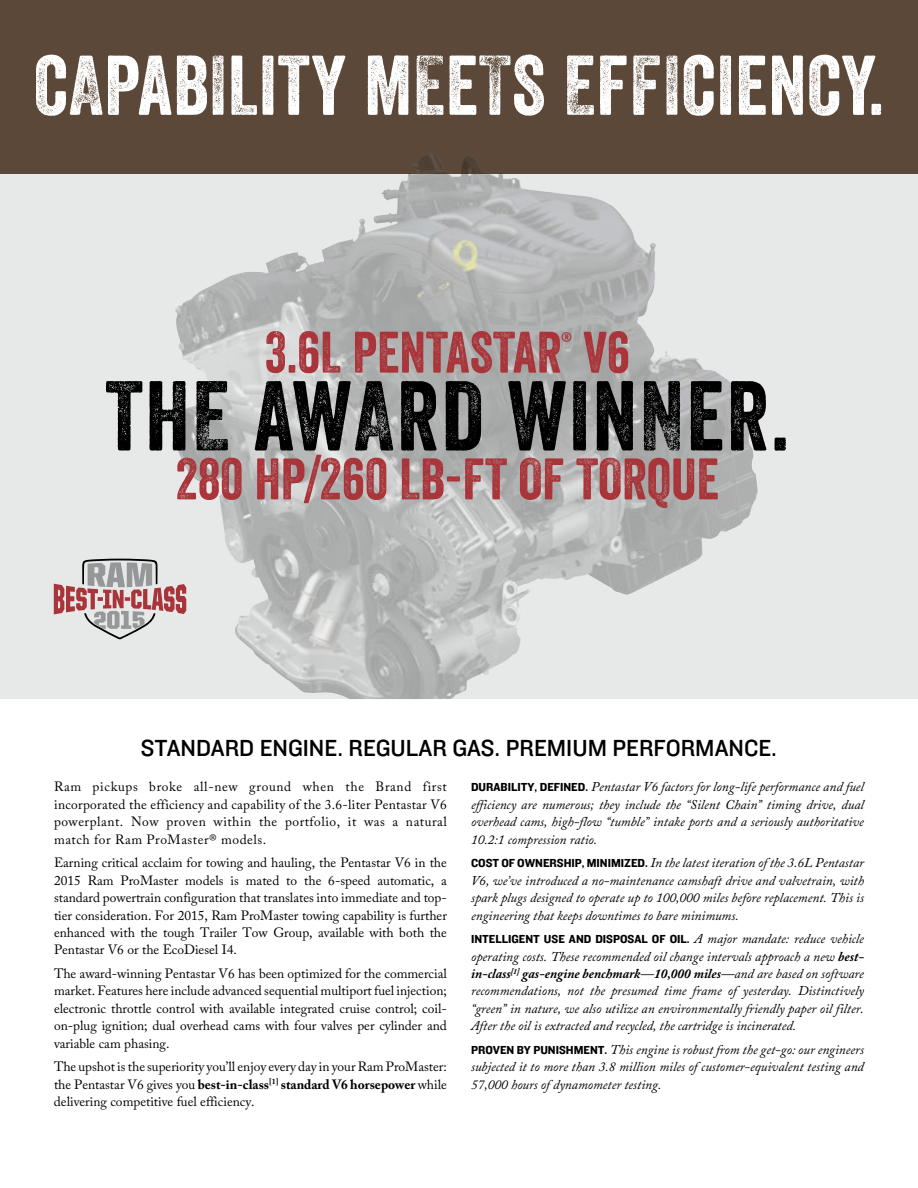
<style>
.page{position:relative;width:918px;height:1188px;background:#fff}
.page>*{position:absolute;margin:0;border:0;box-sizing:border-box;transform-origin:0 0}
.t1{font:95.85px "Veneer";letter-spacing:.025em;color:#000}
.t2{font:81.9px "Veneer";letter-spacing:.01em;color:#fff}
.t3{font:56.55px "Veneer";color:#a93439}
.t4{font:24.15px "Knockout HTF31 Junior Middlewt";color:#000}
.t5{font:17.55px "Veneer";color:#a93439}
.t6{font:13.35px/17.4px "Adobe Caslon Pro";color:#000;text-align:justify}
.t7{font:italic 13.35px/17.4px "Adobe Caslon Pro";color:#000;text-align:justify}
.t8{font:12.15px "Knockout HTF51 Middleweight";color:#000}
.s1{font-family:"Veneer Two"}
.s2{font-family:"Veneer Three"}
.s3{font-weight:700}
.s4{font-family:"Knockout HTF51 Middleweight";font-style:normal;font-size:12.15px}
.s5{font-family:"Adobe Caslon Pro";font-style:italic;font-size:13.35px}
</style>
<div class="page">
<div style="left:0;top:0;width:918px;height:175px;background:#5b4838"></div>
<svg style="left:0;top:175px;width:918px;height:524px;background:#d4d4d4"></svg>
<img style="left:174px;top:155px;width:254px;height:341px">
<svg style="left:54px;top:559px;width:132px;height:80px;background:#c6b1b2"></svg>
<h2 class="t2" style="left:34px;top:35px;width:852px">C<span class="s1">A</span>PAB<span class="s1">I</span>LITY M<span class="s2">E</span>E<span class="s2">T</span>S <span class="s1">E</span>F<span class="s1">FI</span>CIENCY.</h2>
<h3 class="t3" style="left:265px;top:318px;width:367px">3.6L PENTASTAR V6</h3>
<h3 class="t5" style="left:562px;top:328px;width:12px">®</h3>
<h1 class="t1" style="left:105px;top:358px;width:685px">TH<span class="s1">E</span> AW<span class="s1">A</span>RD WIN<span class="s2">N</span>ER.</h1>
<h3 class="t3" style="left:176px;top:445px;width:545px">280 HP/260 LB-FT OF TORQUE</h3>
<h3 class="t4" style="left:141px;top:735px;width:638px">STANDARD ENGINE. REGULAR GAS. PREMIUM PERFORMANCE.</h3>
<p class="t6" style="left:54px;top:778px;width:394px">Ram pickups broke all-new ground when the Brand first incorporated the efficiency and capability of the 3.6-liter Pentastar V6 powerplant. Now proven within the portfolio, it was a natural match for Ram ProMaster® models.</p>
<p class="t6" style="left:54px;top:854px;width:394px">Earning critical acclaim for towing and hauling, the Pentastar V6 in the 2015 Ram ProMaster models is mated to the 6-speed automatic, a standard powertrain configuration that translates into immediate and top&shy;tier consideration. For 2015, Ram ProMaster towing capability is further enhanced with the tough Trailer Tow Group, available with both the Pentastar V6 or the EcoDiesel I4.</p>
<p class="t6" style="left:54px;top:965px;width:394px">The award-winning Pentastar V6 has been optimized for the commercial market. Features here include advanced sequential multiport fuel injection; electronic throttle control with available integrated cruise control; coil&shy;on-plug ignition; dual overhead cams with four valves per cylinder and variable cam phasing.</p>
<p class="t6" style="left:54px;top:1058px;width:394px">The upshot is the superiority you’ll enjoy every day in your Ram ProMaster: the Pentastar V6 gives you <span class="s3">best-in-class</span><sup>[1]</sup> <span class="s3">standard V6 horsepower</span> while delivering competitive fuel efficiency.</p>
<p class="t7" style="left:471px;top:778px;width:394px"><span class="s4">DURABILITY, DEFINED.</span> Pentastar V6 factors for long-life performance and fuel efficiency are numerous; they include the “Silent Chain” timing drive, dual overhead cams, high-flow “tumble” intake ports and a seriously authoritative 10.2:1 compression ratio.</p>
<p class="t7" style="left:471px;top:854px;width:394px"><span class="s4">COST OF OWNERSHIP, MINIMIZED.</span> In the latest iteration of the 3.6L Pentastar V6, we’ve introduced a no-maintenance camshaft drive and valvetrain, with spark plugs designed to operate up to 100,000 miles before replacement. This is engineering that keeps downtimes to bare minimums.</p>
<p class="t8" style="left:471px;top:933px;width:394px">INTELLIGENT USE AND DISPOSAL OF OIL. <span class="s5">A major mandate: reduce vehicle</span></p>
<p class="t7" style="left:471px;top:947px;width:394px">operating costs. These recommended oil change intervals approach a new <span class="s3">best&shy;in-class</span><sup>[1]</sup> <span class="s3">gas-engine benchmark</span>—<span class="s3">10,000 miles</span>—and are based on software recommendations, not the presumed time frame of yesterday. Distinctively “green” in nature, we also utilize an environmentally friendly paper oil filter.<br>After the oil is extracted and recycled, the cartridge is incinerated.</p>
<p class="t7" style="left:471px;top:1041px;width:394px"><span class="s4">PROVEN BY PUNISHMENT.</span> This engine is robust from the get-go: our engineers subjected it to more than 3.8 million miles of customer-equivalent testing and 57,000 hours of dynamometer testing.</p>
</div>
